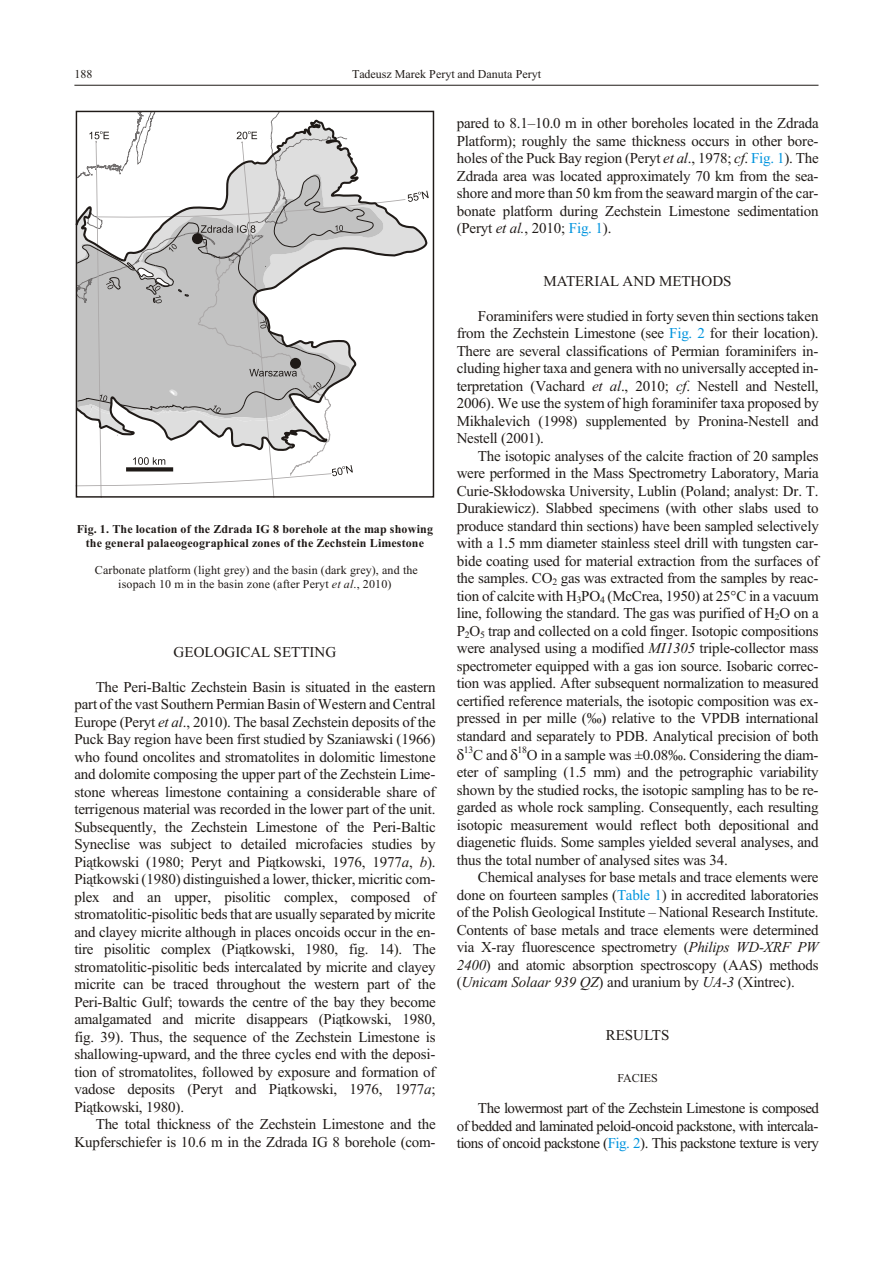
<style>
.page{position:relative;width:894px;height:1263px;background:#fff}
.page>*{position:absolute;margin:0;border:0;box-sizing:border-box;transform-origin:0 0}
.t1{font:15px/17.5px "Times New Roman";letter-spacing:-.01em;color:#1f1a17;text-align:justify}
.t2{font:12px/14px "Times New Roman";letter-spacing:.015em;color:#1f1a17;text-align:center}
.t3{font:700 12px/14.2px "Times New Roman";letter-spacing:.01em;color:#1f1a17;text-align:center}
.t4{font:9.75px "Times New Roman";color:#1f1a17}
.s1{font-style:italic}
.s2{color:#0094de}
</style>
<div class="page">
<hr style="left:74px;top:85px;width:745px;height:1px;background:#1f1a17">
<svg style="left:75px;top:111px;width:354px;height:387px"></svg>
<div style="left:290px;top:358px;width:11px;height:11px;background:#1f1a17;border-radius:50%"></div>
<div style="left:76px;top:111px;width:358px;height:387px;border:1px solid #1f1a17"></div>
<div style="left:192px;top:233px;width:11px;height:11px;background:#1f1a17;border-radius:50%"></div>
<p class="t2" style="left:74px;top:68px;width:20px">188</p>
<p class="t2" style="left:352px;top:68px;width:191px">Tadeusz Marek Peryt and Danuta Peryt</p>
<p class="t3" style="left:77px;top:523px;width:358px">Fig. 1. The lo ca tion of the Zdrada IG 8 bore hole at the map show ing the gen eral palaeo geo graphi cal zones of the Zechstein Lime stone</p>
<p class="t2" style="left:95px;top:564px;width:324px">Car bon ate plat form (light grey) and the ba sin (dark grey), and the isopach 10 m in the ba sin zone (af ter Peryt <span class="s1">et al</span>., 2010)</p>
<p class="t1" style="left:174px;top:645px;width:164px">GEOLOGICAL SETTING</p>
<p class="t1" style="left:74px;top:680px;width:363px;text-indent:21px">The Peri-Bal tic Zechstein Ba sin is sit u ated in the east ern part of the vast South ern Perm ian Ba sin of West ern and Cen tral Eu rope (Peryt <span class="s1">et al</span>., 2010). The basal Zechstein de pos its of the Puck Bay re gion have been first stud ied by Szaniawski (1966) who found oncolites and stromatolites in dolomitic lime stone and do lo mite com pos ing the up per part of the Zechstein Lime - stone whereas lime stone con tain ing a con sid er able share of terrigenous ma te rial was re corded in the lower part of the unit.<br>Sub se quently, the Zechstein Lime stone of the Peri-Bal tic Syneclise was sub ject to de tailed microfacies stud ies by Pi¹tkowski (1980; Peryt and Pi¹tkowski, 1976, 1977<span class="s1">a</span>, <span class="s1">b</span>).<br>Pi¹tkowski (1980) dis tin guished a lower, thicker, micritic com - plex and an up per, pisolitic com plex, com posed of stromatolitic-pisolitic beds that are usu ally sep a rated by micrite and clayey micrite al though in places oncoids oc cur in the en - tire pisolitic com plex (Pi¹tkowski, 1980, fig. 14). The stromatolitic-pisolitic beds in ter ca lated by micrite and clayey micrite can be traced through out the west ern part of the Peri-Bal tic Gulf; to wards the cen tre of the bay they be come amal gam ated and micrite dis ap pears (Pi¹tkowski, 1980, fig. 39). Thus, the se quence of the Zechstein Lime stone is shallowing-up ward, and the three cy cles end with the de po si - tion of stromatolites, fol lowed by ex po sure and for ma tion of vadose de pos its (Peryt and Pi¹tkowski, 1976, 1977<span class="s1">a</span>; Pi¹tkowski, 1980).</p>
<p class="t1" style="left:74px;top:1117px;width:363px;text-align:right">The to tal thick ness of the Zechstein Lime stone and the<br>Kupferschiefer is 10.6 m in the Zdrada IG 8 bore hole (com -</p>
<p class="t1" style="left:457px;top:116px;width:364px">pared to 8.1–10.0 m in other bore holes lo cated in the Zdrada Plat form); roughly the same thick ness oc curs in other bore - holes of the Puck Bay re gion (Peryt <span class="s1">et al</span>., 1978; <span class="s1">cf</span>. <span class="s2">Fig. 1</span>). The Zdrada area was lo cated ap prox i mately 70 km from the sea - shore and more than 50 km from the sea ward mar gin of the car - bon ate plat form dur ing Zechstein Lime stone sed i men ta tion (Peryt <span class="s1">et al.</span>, 2010; <span class="s2">Fig. 1</span>).</p>
<p class="t1" style="left:544px;top:273px;width:189px">MATERIAL AND METHODS</p>
<p class="t1" style="left:457px;top:308px;width:364px;text-indent:21px">Foraminifers were stud ied in forty seven thin sec tions taken from the Zechstein Lime stone (see <span class="s2">Fig. 2</span> for their lo ca tion).<br>There are sev eral clas si fi ca tions of Perm ian foraminifers in - clud ing higher taxa and gen era with no uni ver sally ac cepted in - ter pre ta tion (Vachard <span class="s1">et al</span>., 2010; <span class="s1">cf</span>. Nestell and Nestell, 2006). We use the sys tem of high foraminifer taxa pro posed by Mikhalevich (1998) sup ple mented by Pronina-Nestell and Nestell (2001).</p>
<p class="t1" style="left:457px;top:448px;width:364px;text-indent:21px">The iso to pic anal y ses of the cal cite frac tion of 20 sam ples were per formed in the Mass Spec trom e try Lab o ra tory, Maria Cu rie-Sk³odowska Uni ver sity, Lublin (Po land; an a lyst: Dr. T.<br>Durakiewicz). Slabbed spec i mens (with other slabs used to pro duce stan dard thin sec tions) have been sam pled se lec tively with a 1.5 mm di am e ter stain less steel drill with tung sten car - bide coat ing used for ma te rial ex trac tion from the sur faces of the sam ples. CO<sub>2</sub> gas was ex tracted from the sam ples by re ac - tion of cal cite with H<sub>3</sub>PO<sub>4</sub> (McCrea, 1950) at 25°C in a vac uum line, fol low ing the stan dard. The gas was pu ri fied of H<sub>2</sub>O on a P<sub>2</sub>O<sub>5</sub> trap and col lected on a cold fin ger. Iso to pic com po si tions were ana lysed us ing a mod i fied <span class="s1">MI1305</span> tri ple-col lec tor mass spec trom e ter equipped with a gas ion source. Iso baric cor rec - tion was ap plied. Af ter sub se quent nor mal iza tion to mea sured cer ti fied ref er ence ma te ri als, the iso to pic com po si tion was ex - pressed in per mille (‰) rel a tive to the VPDB in ter na tional stan dard and sep a rately to PDB. An a lyt i cal pre ci sion of both</p>
<p class="t4" style="left:464px;top:746px;width:11px">13</p>
<p class="t1" style="left:473px;top:748px;width:36px">C and</p>
<p class="t4" style="left:518px;top:746px;width:11px">18</p>
<p class="t1" style="left:457px;top:748px;width:364px;text-indent:70px">O in a sam ple was ±0.08‰. Con sid er ing the di am - e ter of sam pling (1.5 mm) and the petrographic vari abil ity shown by the stud ied rocks, the iso to pic sam pling has to be re - garded as whole rock sam pling. Con se quently, each re sult ing iso to pic mea sure ment would re flect both depositional and diagenetic flu ids. Some sam ples yielded sev eral anal y ses, and thus the to tal num ber of ana lysed sites was 34.</p>
<p class="t1" style="left:457px;top:870px;width:364px;text-indent:21px">Chem i cal anal y ses for base met als and trace el e ments were done on four teen sam ples (<span class="s2">Ta ble 1</span>) in ac cred ited lab o ra to ries of the Pol ish Geo log i cal In sti tute – Na tional Re search In sti tute.<br>Con tents of base met als and trace el e ments were de ter mined via X-ray flu o res cence spec trom e try (<span class="s1">Philips WD-XRF PW 2400</span>) and atomic ab sorp tion spec tros copy (AAS) meth ods (<span class="s1">Unicam Solaar 939 QZ</span>) and ura nium by <span class="s1">UA-3</span> (Xintrec).</p>
<p class="t1" style="left:606px;top:1028px;width:65px">RESULTS</p>
<p class="t2" style="left:617px;top:1072px;width:42px">FACIES</p>
<p class="t1" style="left:457px;top:1101px;width:364px;text-indent:21px">The low er most part of the Zechstein Lime stone is com posed of bed ded and lam i nated peloid-oncoid packstone, with in ter ca la - tions of oncoid packstone (<span class="s2">Fig. 2</span>). This packstone tex ture is very</p>
</div>
